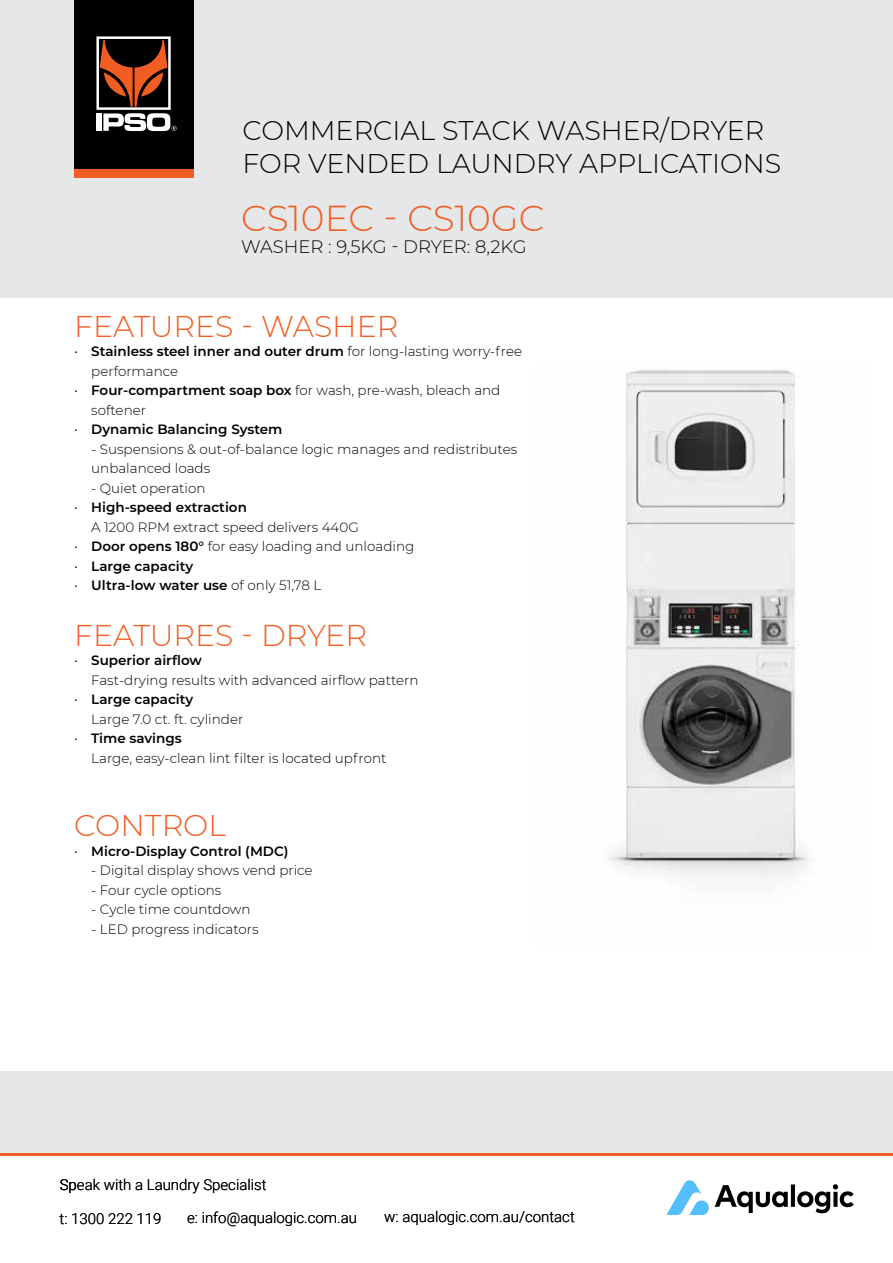
<style>
.page{position:relative;width:893px;height:1263px;background:#fff}
.page>*{position:absolute;margin:0;border:0;box-sizing:border-box;transform-origin:0 0}
.t1{font:300 36px "Montserrat";color:#f15d22}
.t2{font:300 30px "Montserrat";color:#f15d22}
.t3{font:300 27px/32.4px "Montserrat";color:#000}
.t4{font:300 18px "Montserrat";color:#000}
.t5{font:300 15px "Roboto";color:#000}
.t6{font:300 13.5px/19.5px "Montserrat";color:#000}
.t7{font:600 13.5px "Montserrat";color:#000}
.s1{font-weight:600}
.s2{font-weight:300}
</style>
<div class="page">
<div style="left:0;top:0;width:893px;height:298px;background:#e6e7e8"></div>
<div style="left:74px;top:168px;width:119px;height:10px;background:#f15d22"></div>
<div style="left:74px;top:0;width:119px;height:168px;background:#000"></div>
<svg style="left:96px;top:36px;width:81px;height:95px"></svg>
<img style="left:609px;top:369px;width:200px;height:509px">
<img style="left:643px;top:1152px;width:245px;height:64px">
<div style="left:0;top:1071px;width:893px;height:81px;background:#e6e7e8"></div>
<hr style="left:0;top:1154px;width:893px;height:2px;background:#f15d22">
<h3 class="t3" style="left:242px;top:114px;width:540px">COMMERCIAL STACK WASHER/DRYER<br>FOR VENDED LAUNDRY APPLICATIONS</h3>
<h1 class="t1" style="left:241px;top:194px;width:305px">CS10EC - CS10GC</h1>
<h3 class="t4" style="left:241px;top:234px;width:287px">WASHER : 9,5KG - DRYER: 8,2KG</h3>
<h2 class="t2" style="left:74px;top:306px;width:326px">FEATURES - WASHER</h2>
<p class="t6" style="left:91px;top:341px;width:432px;text-indent:-17px">• <span class="s1">Stainless steel inner and outer drum</span> for long-lasting worry-free performance</p>
<p class="t6" style="left:91px;top:380px;width:411px;text-indent:-17px">• <span class="s1">Four-compartment soap box</span> for wash, pre-wash, bleach and softener</p>
<p class="t7" style="left:74px;top:420px;width:210px"><span class="s2">•</span> Dynamic Balancing System</p>
<p class="t6" style="left:91px;top:439px;width:427px">- Suspensions &amp; out-of-balance logic manages and redistributes unbalanced loads</p>
<p class="t6" style="left:91px;top:478px;width:116px">- Quiet operation</p>
<p class="t6" style="left:91px;top:497px;width:269px;text-indent:-17px">• <span class="s1">High-speed extraction<br></span>A 1200 RPM extract speed delivers 440G</p>
<p class="t6" style="left:74px;top:536px;width:342px">• <span class="s1">Door opens 180°</span> for easy loading and unloading</p>
<p class="t7" style="left:74px;top:556px;width:120px"><span class="s2">•</span> Large capacity</p>
<p class="t7" style="left:74px;top:576px;width:249px"><span class="s2">•</span> Ultra-low water use <span class="s2">of only 51,78 L</span></p>
<h2 class="t2" style="left:74px;top:615px;width:294px">FEATURES - DRYER</h2>
<p class="t6" style="left:91px;top:650px;width:329px;text-indent:-17px">• <span class="s1">Superior airflow<br></span>Fast-drying results with advanced airflow pattern</p>
<p class="t6" style="left:91px;top:689px;width:154px;text-indent:-17px">• <span class="s1">Large capacity<br></span>Large 7.0 ct. ft. cylinder</p>
<p class="t6" style="left:91px;top:728px;width:297px;text-indent:-17px">• <span class="s1">Time savings<br></span>Large, easy-clean lint filter is located upfront</p>
<h2 class="t2" style="left:74px;top:805px;width:153px">CONTROL</h2>
<p class="t7" style="left:74px;top:841px;width:216px"><span class="s2">•</span> Micro-Display Control (MDC)</p>
<p class="t6" style="left:91px;top:860px;width:223px">- Digital display shows vend price</p>
<p class="t6" style="left:91px;top:880px;width:132px">- Four cycle options</p>
<p class="t6" style="left:91px;top:899px;width:161px">- Cycle time countdown</p>
<p class="t6" style="left:91px;top:919px;width:169px">- LED progress indicators</p>
<p class="t5" style="left:60px;top:1174px;width:208px">pS eak with a Laundry Specialist</p>
<p class="t5" style="left:60px;top:1208px;width:87px">t: 1300 222 1</p>
<p class="t5" style="left:71px;top:1208px;width:92px">1300 222 119</p>
<p class="t5" style="left:187px;top:1207px;width:171px">e: info@aqualogic.com.au</p>
<p class="t5" style="left:384px;top:1206px;width:192px">w: aqualogic.com.au/contact</p>
</div>
